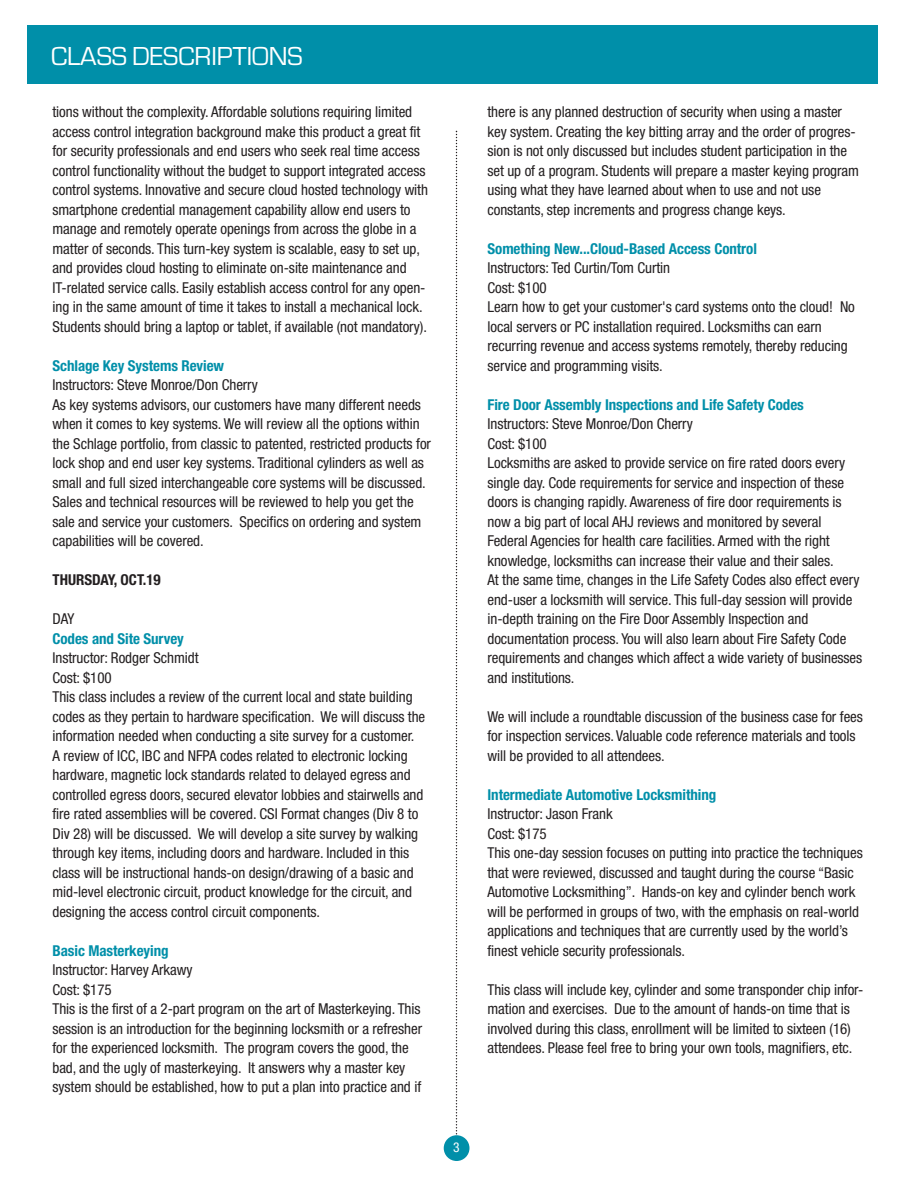
<style>
.page{position:relative;width:918px;height:1188px;background:#fff}
.page>*{position:absolute;margin:0;border:0;box-sizing:border-box;transform-origin:0 0}
.t1{font:27px "Eurostile";color:#fff}
.t2{font:condensed 15px/19.5px "Helvetica Neue LTCE";letter-spacing:-.005em;color:#231f20}
.t3{font:700 condensed 15px "Helvetica Neue LT Std";letter-spacing:-.005em;color:#008fa9}
.t4{font:700 condensed 15px "Helvetica Neue LT Std";color:#231f20}
.t5{font:condensed 13.5px "Helvetica Neue LTCE";color:#fff}
</style>
<div class="page">
<svg style="left:456px;top:131px;width:1px;height:1004px"></svg>
<div style="left:444px;top:1135px;width:25px;height:26px;background:#008fa9;border-radius:50%"></div>
<div style="left:27px;top:26px;width:850px;height:58px;background:#008fa9"></div>
<h1 class="t1" style="left:51px;top:40px;width:253px">CLASS DESCRIPTIONS</h1>
<p class="t2" style="left:52px;top:103px;width:377px">tions without the complexity. Affordable solutions requiring limited access control integration background make this product a great fit for security professionals and end users who seek real time access control functionality without the budget to support integrated access control systems. Innovative and secure cloud hosted technology with smartphone credential management capability allow end users to manage and remotely operate openings from across the globe in a matter of seconds. This turn-key system is scalable, easy to set up, and provides cloud hosting to eliminate on-site maintenance and IT-related service calls. Easily establish access control for any open&shy;ing in the same amount of time it takes to install a mechanical lock.<br>Students should bring a laptop or tablet, if available (not mandatory).</p>
<p class="t3" style="left:52px;top:360px;width:173px">Schlage Key Systems Review</p>
<p class="t2" style="left:52px;top:376px;width:380px">Instructors: Steve Monroe/Don Cherry<br>As key systems advisors, our customers have many different needs when it comes to key systems. We will review all the options within the Schlage portfolio, from classic to patented, restricted products for lock shop and end user key systems. Traditional cylinders as well as small and full sized interchangeable core systems will be discussed.<br>Sales and technical resources will be reviewed to help you get the sale and service your customers. Specifics on ordering and system capabilities will be covered.</p>
<p class="t4" style="left:52px;top:574px;width:110px">THURSDAY, OCT.19</p>
<p class="t2" style="left:52px;top:610px;width:23px">DAY</p>
<p class="t3" style="left:52px;top:633px;width:133px">Codes and Site Survey</p>
<p class="t2" style="left:52px;top:649px;width:374px">Instructor: Rodger Schmidt<br>Cost: $100<br>This class includes a review of the current local and state building codes as they pertain to hardware specification. We will discuss the information needed when conducting a site survey for a customer.<br>A review of ICC, IBC and NFPA codes related to electronic locking hardware, magnetic lock standards related to delayed egress and controlled egress doors, secured elevator lobbies and stairwells and fire rated assemblies will be covered. CSI Format changes (Div 8 to Div 28) will be discussed. We will develop a site survey by walking through key items, including doors and hardware. Included in this class will be instructional hands-on design/drawing of a basic and mid-level electronic circuit, product knowledge for the circuit, and designing the access control circuit components.</p>
<p class="t3" style="left:52px;top:945px;width:118px">Basic Masterkeying</p>
<p class="t2" style="left:52px;top:961px;width:371px">Instructor: Harvey Arkawy<br>Cost: $175<br>This is the first of a 2-part program on the art of Masterkeying. This session is an introduction for the beginning locksmith or a refresher for the experienced locksmith. The program covers the good, the bad, and the ugly of masterkeying. It answers why a master key system should be established, how to put a plan into practice and if</p>
<p class="t5" style="left:453px;top:1142px;width:8px">3</p>
<p class="t2" style="left:488px;top:103px;width:373px">there is any planned destruction of security when using a master key system. Creating the key bitting array and the order of progres&shy;sion is not only discussed but includes student participation in the set up of a program. Students will prepare a master keying program using what they have learned about when to use and not use constants, step increments and progress change keys.</p>
<p class="t3" style="left:488px;top:243px;width:271px">Something New...Cloud-Based Access Control</p>
<p class="t2" style="left:488px;top:259px;width:369px">Instructors: Ted Curtin/Tom Curtin<br>Cost: $100<br>Learn how to get your customer's card systems onto the cloud! No local servers or PC installation required. Locksmiths can earn recurring revenue and access systems remotely, thereby reducing service and programming visits.</p>
<p class="t3" style="left:488px;top:399px;width:318px">Fire Door Assembly Inspections and Life Safety Codes</p>
<p class="t2" style="left:488px;top:415px;width:376px">Instructors: Steve Monroe/Don Cherry<br>Cost: $100<br>Locksmiths are asked to provide service on fire rated doors every single day. Code requirements for service and inspection of these doors is changing rapidly. Awareness of fire door requirements is now a big part of local AHJ reviews and monitored by several Federal Agencies for health care facilities. Armed with the right knowledge, locksmiths can increase their value and their sales.<br>At the same time, changes in the Life Safety Codes also effect every end-user a locksmith will service. This full-day session will provide in-depth training on the Fire Door Assembly Inspection and documentation process. You will also learn about Fire Safety Code requirements and changes which affect a wide variety of businesses and institutions.</p>
<p class="t2" style="left:488px;top:708px;width:377px">We will include a roundtable discussion of the business case for fees for inspection services. Valuable code reference materials and tools will be provided to all attendees.</p>
<p class="t3" style="left:488px;top:789px;width:230px">Intermediate Automotive Locksmithing</p>
<p class="t2" style="left:488px;top:805px;width:377px">Instructor: Jason Frank<br>Cost: $175<br>This one-day session focuses on putting into practice the techniques that were reviewed, discussed and taught during the course “Basic Automotive Locksmithing”. Hands-on key and cylinder bench work will be performed in groups of two, with the emphasis on real-world applications and techniques that are currently used by the world’s finest vehicle security professionals.</p>
<p class="t2" style="left:488px;top:981px;width:377px">This class will include key, cylinder and some transponder chip infor&shy;mation and exercises. Due to the amount of hands-on time that is involved during this class, enrollment will be limited to sixteen (16) attendees. Please feel free to bring your own tools, magnifiers, etc.</p>
</div>
